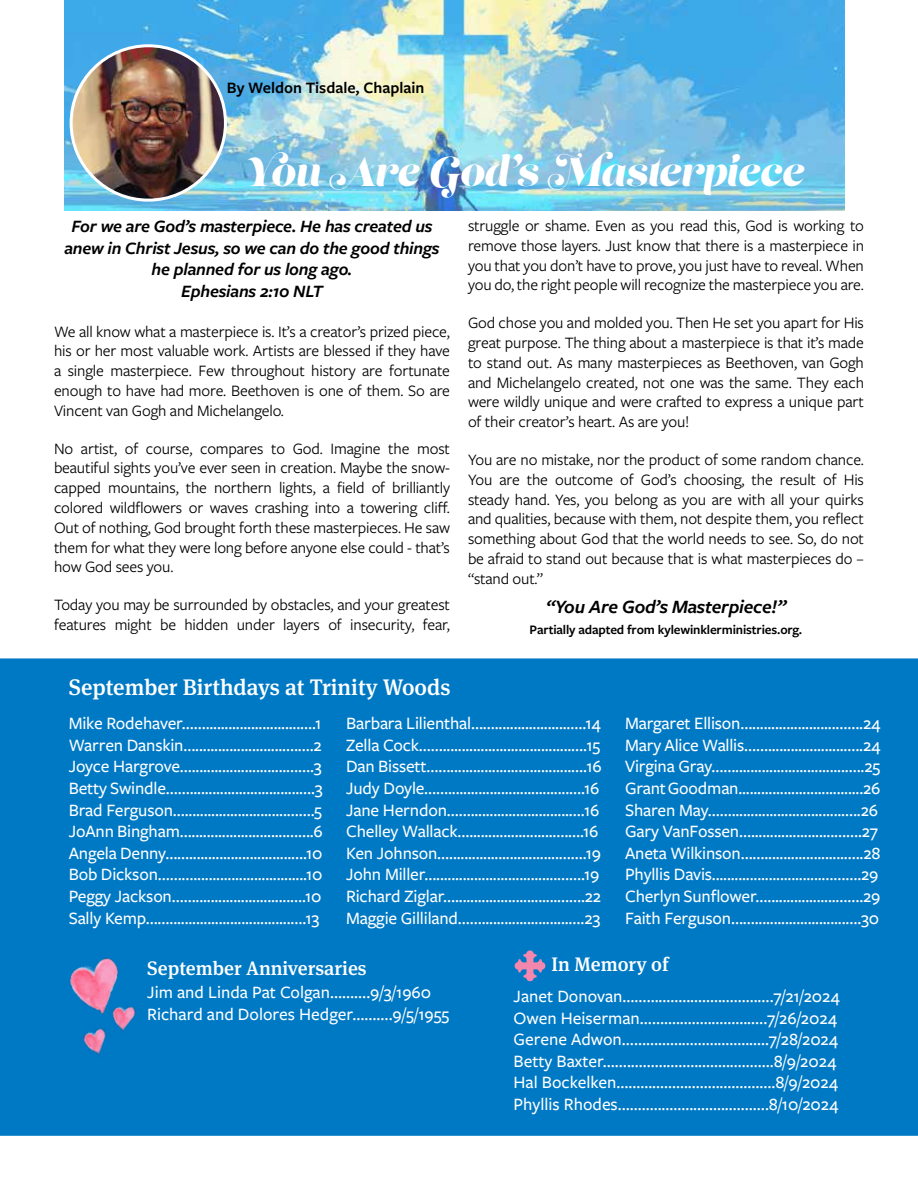
<style>
.page{position:relative;width:918px;height:1188px;background:#fff}
.page>*{position:absolute;margin:0;border:0;box-sizing:border-box;transform-origin:0 0}
.t1{font:40.5px "Lust Script";color:#fff}
.t2{font:500 22.5px "Meta Serif Pro";color:#fff}
.t3{font:500 19.5px "Meta Serif Pro";color:#fff}
.t4{font:italic 600 19.5px "Freight Sans Pro";letter-spacing:-.01em;color:#000}
.t5{font:500 18px/21.6px "Freight Sans Pro";letter-spacing:-.01em;color:#fff}
.t6{font:italic 600 18px/21.6px "Freight Sans Pro";letter-spacing:-.01em;color:#000;text-align:center}
.t7{font:16.5px/19.8px "Freight Sans Pro";letter-spacing:-.01em;color:#000;text-align:justify}
.t8{font:600 16.5px "Freight Sans Pro";color:#000}
.t9{font:600 13.5px "Freight Sans Pro";letter-spacing:-.01em;color:#000}
</style>
<div class="page">
<img style="left:65px;top:0;width:780px;height:211px">
<img style="left:71px;top:46px;width:154px;height:154px;border-radius:77px">
<div style="left:70px;top:44px;width:157px;height:158px;border:3px solid #fff;border-radius:50%"></div>
<div style="left:0;top:658px;width:918px;height:478px;background:#0079c5"></div>
<svg style="left:515px;top:950px;width:30px;height:31px"></svg>
<img style="left:54px;top:944px;width:83px;height:84px">
<img style="left:104px;top:998px;width:39px;height:40px">
<img style="left:77px;top:1023px;width:37px;height:37px">
<p class="t8" style="left:227px;top:76px;width:199px">By Weldon Tisdale, Chaplain</p>
<h1 class="t1" style="left:245px;top:146px;width:561px">You Are God’s Masterpiece</h1>
<p class="t6" style="left:64px;top:215px;width:377px">For we are God’s masterpiece. He has created us anew in Christ Jesus, so we can do the good things he planned for us long ago.<br>Ephesians 2:10 NLT</p>
<p class="t7" style="left:54px;top:321px;width:398px">We all know what a masterpiece is. It’s a creator’s prized piece, his or her most valuable work. Artists are blessed if they have a single masterpiece. Few throughout history are fortunate enough to have had more. Beethoven is one of them. So are Vincent van Gogh and Michelangelo.</p>
<p class="t7" style="left:54px;top:438px;width:398px">No artist, of course, compares to God. Imagine the most beautiful sights you’ve ever seen in creation. Maybe the snow&shy;capped mountains, the northern lights, a field of brilliantly colored wildflowers or waves crashing into a towering cliff.<br>Out of nothing, God brought forth these masterpieces. He saw them for what they were long before anyone else could - that’s how God sees you.</p>
<p class="t7" style="left:54px;top:594px;width:398px">Today you may be surrounded by obstacles, and your greatest features might be hidden under layers of insecurity, fear,</p>
<p class="t2" style="left:69px;top:669px;width:383px">September Birthdays at Trinity Woods</p>
<p class="t7" style="left:468px;top:215px;width:398px">struggle or shame. Even as you read this, God is working to remove those layers. Just know that there is a masterpiece in you that you don’t have to prove, you just have to reveal. When you do, the right people will recognize the masterpiece you are.</p>
<p class="t7" style="left:468px;top:312px;width:398px">God chose you and molded you. Then He set you apart for His great purpose. The thing about a masterpiece is that it’s made to stand out. As many masterpieces as Beethoven, van Gogh and Michelangelo created, not one was the same. They each were wildly unique and were crafted to express a unique part of their creator’s heart. As are you!</p>
<p class="t7" style="left:468px;top:449px;width:398px">You are no mistake, nor the product of some random chance.<br>You are the outcome of God’s choosing, the result of His steady hand. Yes, you belong as you are with all your quirks and qualities, because with them, not despite them, you reflect something about God that the world needs to see. So, do not be afraid to stand out because that is what masterpieces do – “stand out.”</p>
<p class="t4" style="left:546px;top:593px;width:242px">“You Are God’s Masterpiece!”</p>
<p class="t9" style="left:530px;top:620px;width:274px">Partially adapted from kylewinklerministries.org.</p>
<p class="t5" style="left:69px;top:712px;width:255px;text-align:justify">Mike Rodehaver…….........................….1<br>Warren Danskin…........................…….2<br>Joyce Hargrove….........................…….3<br>Betty Swindle…….............................….3<br>Brad Ferguson…...........................…….5<br>JoAnn Bingham….........................…….6<br>Angela Denny……...........................….10<br>Bob Dickson………..............................10<br>Peggy Jackson…….........................….10<br>Sally Kemp……................................….13</p>
<p class="t5" style="left:346px;top:712px;width:257px">Barbara Lilienthal……....................….14<br>Zella Cock……..................................….15<br>Dan Bissett……................................….16<br>Judy Doyle……................................….16<br>Jane Herndon……..........................….16<br>Chelley Wallack….......................…….16<br>Ken Johnson….............................…….19<br>John Miller…................................…….19<br>Richard Ziglar…...........................…….22<br>Maggie Gilliland…….......................….23</p>
<p class="t5" style="left:625px;top:712px;width:257px">Margaret Ellison…......................…….24<br>Mary Alice Wallis…….....................….24<br>Virgina Gray……..............................….25<br>Grant Goodman.................................26<br>Sharen May……..............................….26<br>Gary VanFossen…......................…….27<br>Aneta Wilkinson……......................….28<br>Phyllis Davis.............................……….29<br>Cherlyn Sunflower…..................…….29<br>Faith Ferguson……........................….30</p>
<p class="t3" style="left:147px;top:953px;width:221px">September Anniversaries</p>
<p class="t5" style="left:147px;top:981px;width:304px">Jim and Linda Pat Colgan……….9/3/1960<br>Richard and Dolores Hedger……….9/5/1955</p>
<p class="t3" style="left:552px;top:950px;width:118px">In Memory of</p>
<p class="t5" style="left:514px;top:985px;width:328px">Janet Donovan……............................….7/21/2024<br>Owen Heiserman……......................….7/26/2024<br>Gerene Adwon………............................7/28/2024<br>Betty Baxter…….................................….8/9/2024<br>Hal Bockelken…..............................…….8/9/2024<br>Phyllis Rhodes…............................…….8/10/2024</p>
</div>
